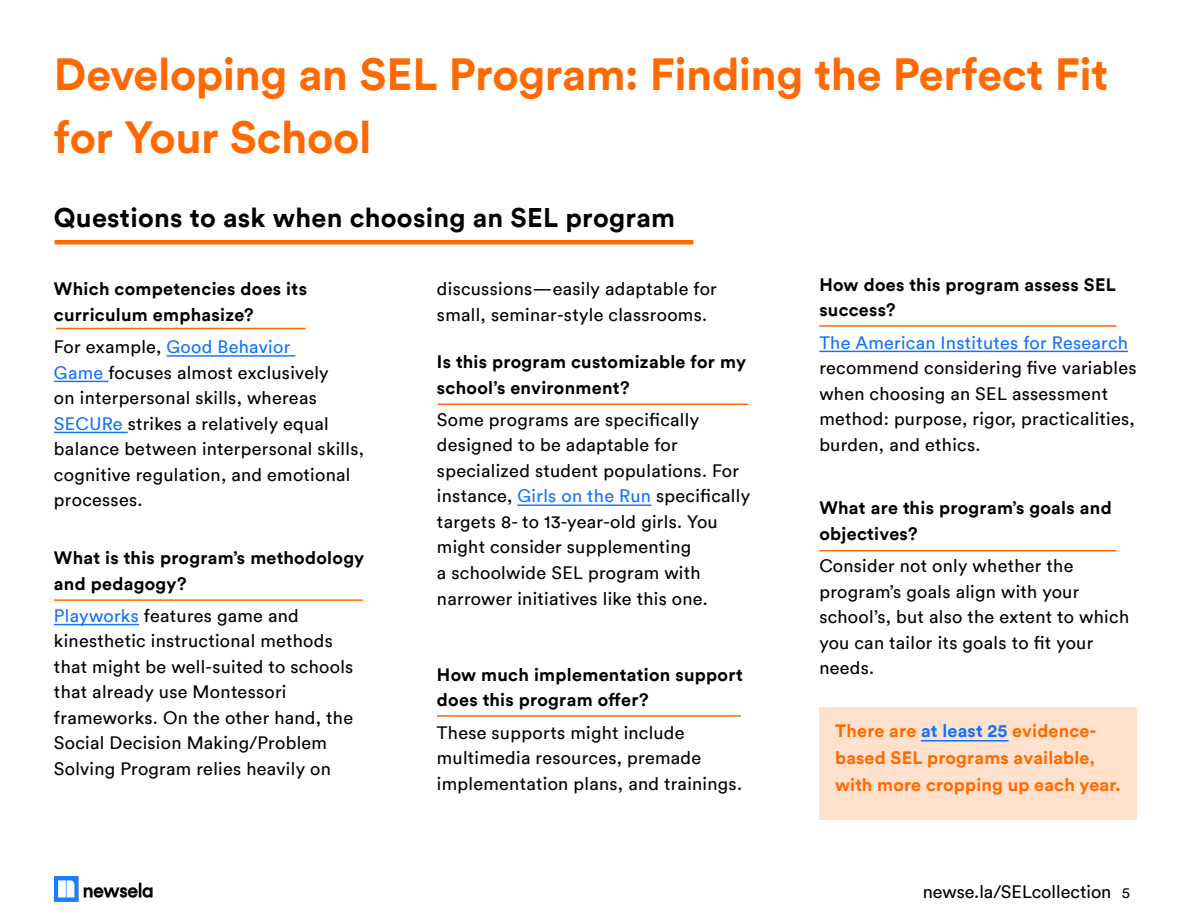
<style>
.page{position:relative;width:1188px;height:918px;background:#fff}
.page>*{position:absolute;margin:0;border:0;box-sizing:border-box;transform-origin:0 0}
.t1{font:700 45px/63px "Circular";letter-spacing:-.01em;color:#ff6900}
.t2{font:700 27px "Circular";letter-spacing:.01em;color:#000}
.t3{font:18px/25.5px "Circular";letter-spacing:.015em;color:#000}
.t4{font:700 18px/25.5px "Circular";letter-spacing:.015em;color:#000}
.t5{font:700 18px/27px "Circular";letter-spacing:.01em;color:#ff6900}
.t6{font:18px "Circular";letter-spacing:.015em;color:#1273fa}
.s1{color:#1273fa}
.s2{font-size:15px}
</style>
<div class="page">
<img style="left:54px;top:877px;width:99px;height:24px">
<div style="left:819px;top:707px;width:318px;height:112px;background:#ffe1cd"></div>
<hr style="left:167px;top:355px;width:128px;height:2px;background:#1273fa">
<hr style="left:54px;top:381px;width:54px;height:1px;background:#1273fa">
<hr style="left:54px;top:432px;width:74px;height:1px;background:#1273fa">
<hr style="left:819px;top:351px;width:309px;height:1px;background:#1273fa">
<hr style="left:517px;top:505px;width:134px;height:1px;background:#1273fa">
<hr style="left:54px;top:624px;width:85px;height:1px;background:#1273fa">
<hr style="left:55px;top:240px;width:638px;height:4px;background:#ff6900">
<hr style="left:56px;top:328px;width:250px;height:1px;background:#ff6900">
<hr style="left:54px;top:599px;width:309px;height:2px;background:#ff6900">
<hr style="left:438px;top:404px;width:310px;height:1px;background:#ff6900">
<hr style="left:437px;top:715px;width:304px;height:2px;background:#ff6900">
<hr style="left:819px;top:325px;width:297px;height:2px;background:#ff6900">
<hr style="left:819px;top:550px;width:297px;height:1px;background:#ff6900">
<hr style="left:921px;top:740px;width:88px;height:2px;background:#1273fa">
<h1 class="t1" style="left:54px;top:42px;width:1056px">Developing an SEL Program: Finding the Perfect Fit for Your School</h1>
<h2 class="t2" style="left:54px;top:200px;width:623px">Questions to ask when choosing an SEL program</h2>
<p class="t4" style="left:54px;top:276px;width:255px">Which competencies does its curriculum emphasize?</p>
<p class="t3" style="left:54px;top:334px;width:312px">For example, <span class="s1">Good Behavior<br>Game</span> focuses almost exclusively<br>on interpersonal skills, whereas<br><span class="s1">SECURe</span> strikes a relatively equal balance between interpersonal skills, cognitive regulation, and emotional processes.</p>
<p class="t4" style="left:54px;top:545px;width:312px">What is this program’s methodology and pedagogy?</p>
<p class="t3" style="left:54px;top:603px;width:301px"><span class="s1">Playworks</span> features game and kinesthetic instructional methods that might be well-suited to schools that already use Montessori frameworks. On the other hand, the Social Decision Making/Problem Solving Program relies heavily on</p>
<p class="t3" style="left:437px;top:276px;width:281px">discussions—easily adaptable for small, seminar-style classrooms.</p>
<p class="t4" style="left:437px;top:349px;width:311px">Is this program customizable for my school’s environment?</p>
<p class="t3" style="left:437px;top:407px;width:315px">Some programs are specifically designed to be adaptable for specialized student populations. For instance, <span class="s1">Girls on the Run</span> specifically targets 8- to 13-year-old girls. You might consider supplementing<br>a schoolwide SEL program with narrower initiatives like this one.</p>
<p class="t4" style="left:437px;top:662px;width:307px">How much implementation support does this program offer?</p>
<p class="t3" style="left:437px;top:719px;width:307px">These supports might include multimedia resources, premade implementation plans, and trainings.</p>
<p class="t4" style="left:819px;top:271px;width:298px">How does this program assess SEL success?</p>
<p class="t6" style="left:819px;top:331px;width:310px">The American Institutes for Research</p>
<p class="t3" style="left:819px;top:355px;width:319px">recommend considering five variables when choosing an SEL assessment method: purpose, rigor, practicalities, burden, and ethics.</p>
<p class="t4" style="left:819px;top:495px;width:294px">What are this program’s goals and objectives?</p>
<p class="t3" style="left:819px;top:553px;width:311px">Consider not only whether the program’s goals align with your school’s, but also the extent to which you can tailor its goals to fit your needs.</p>
<p class="t5" style="left:835px;top:717px;width:287px">There are <span class="s1">at least 25</span> evidence&shy;based SEL programs available, with more cropping up each year.</p>
<p class="t3" style="left:923px;top:878px;width:209px">newse.la/SELcollection <span class="s2">5</span></p>
</div>
